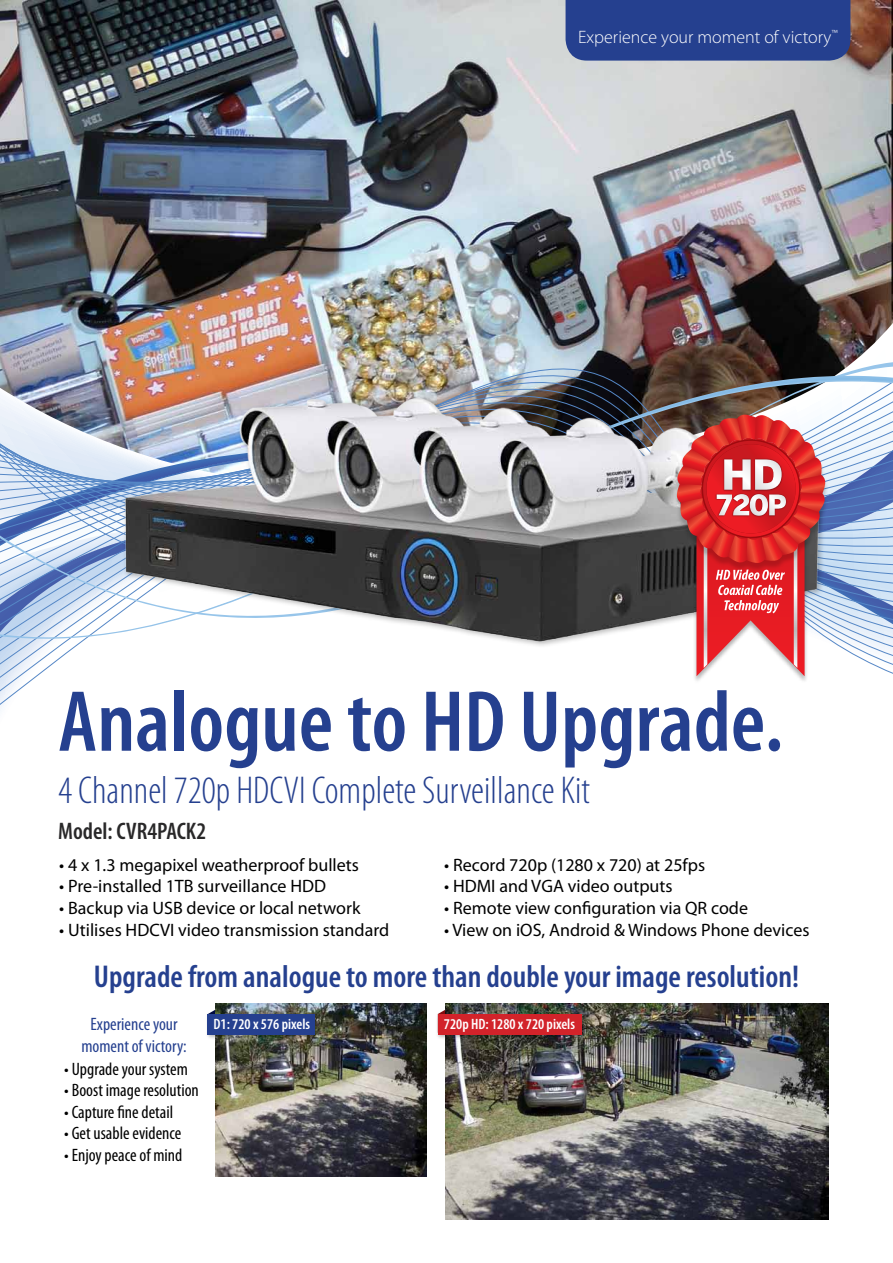
<style>
.page{position:relative;width:893px;height:1263px;background:#fff}
.page>*{position:absolute;margin:0;border:0;box-sizing:border-box;transform-origin:0 0}
.t1{font:600 condensed 87.45px "Myriad Pro";color:#25408f}
.t2{font:300 condensed 39px "Myriad Pro";color:#25408f}
.t3{font:600 condensed 31.65px "Myriad Pro";color:#25408f}
.t4{font:600 condensed 24px "Myriad Pro";color:#292829}
.t5{font:18px "Myriad Pro";color:#000}
.t6{font:condensed 18px "Myriad Pro";color:#000}
.t7{font:300 18px "Myriad Pro";color:#fff}
.t8{font:condensed 18px/21.6px "Myriad Pro";color:#25408f;text-align:center}
.t9{font:600 condensed 15px "Myriad Pro";color:#fff}
</style>
<div class="page">
<img style="left:0;top:0;width:893px;height:192px">
<div style="left:566px;top:0;width:284px;height:61px;background:#25408f"></div>
<img style="left:0;top:192px;width:893px;height:149px">
<img style="left:0;top:341px;width:893px;height:367px">
<img style="left:0;top:376px;width:893px;height:277px">
<img style="left:118px;top:381px;width:712px;height:270px">
<img style="left:216px;top:1004px;width:211px;height:172px">
<img style="left:445px;top:1004px;width:384px;height:215px">
<div style="left:205px;top:1011px;width:115px;height:29px;background:#000;opacity:.3"></div>
<div style="left:208px;top:1014px;width:107px;height:21px;background:#25408f"></div>
<div style="left:435px;top:1011px;width:152px;height:29px;background:#000;opacity:.3"></div>
<div style="left:438px;top:1014px;width:144px;height:21px;background:#d2232a"></div>
<img style="left:691px;top:676px;width:119px;height:9px">
<img style="left:672px;top:415px;width:159px;height:159px">
<svg style="left:677px;top:415px;width:148px;height:261px"></svg>
<p class="t7" style="left:578px;top:26px;width:261px">Experience your moment of victory<sup>™</sup></p>
<h1 class="t1" style="left:58px;top:668px;width:727px">Analogue to HD Upgrade.</h1>
<h2 class="t2" style="left:58px;top:767px;width:533px">4 Channel 720p HDCVI Complete Surveillance Kit</h2>
<h3 class="t4" style="left:58px;top:816px;width:149px">Model: CVR4PACK2</h3>
<p class="t5" style="left:59px;top:854px;width:301px">• 4 x 1.3 megapixel weatherproof bullets</p>
<p class="t5" style="left:59px;top:875px;width:268px">• Pre-installed 1TB surveillance HDD</p>
<p class="t5" style="left:59px;top:897px;width:303px">• Backup via USB device or local network</p>
<p class="t5" style="left:59px;top:918px;width:331px">• Utilises HDCVI video transmission standard</p>
<p class="t5" style="left:444px;top:854px;width:263px">• Record 720p (1280 x 720) at 25fps</p>
<p class="t5" style="left:444px;top:875px;width:230px">• HDMI and VGA video outputs</p>
<p class="t5" style="left:444px;top:897px;width:305px">• Remote view configuration via QR code</p>
<p class="t5" style="left:444px;top:918px;width:367px">• View on iOS, Android &amp; Windows Phone devices</p>
<h3 class="t3" style="left:94px;top:957px;width:707px">Upgrade from analogue to more than double your image resolution!</h3>
<p class="t8" style="left:81px;top:1013px;width:107px">Experience your moment of victory:</p>
<p class="t9" style="left:214px;top:1015px;width:98px">D1: 720 x 576 pixels</p>
<p class="t9" style="left:444px;top:1015px;width:133px">720p HD: 1280 x 720 pixels</p>
<p class="t6" style="left:64px;top:1058px;width:125px">• Upgrade your system</p>
<p class="t6" style="left:64px;top:1079px;width:136px">• Boost image resolution</p>
<p class="t6" style="left:64px;top:1101px;width:110px">• Capture fine detail</p>
<p class="t6" style="left:64px;top:1122px;width:119px">• Get usable evidence</p>
<p class="t6" style="left:64px;top:1144px;width:119px">• Enjoy peace of mind</p>
</div>
